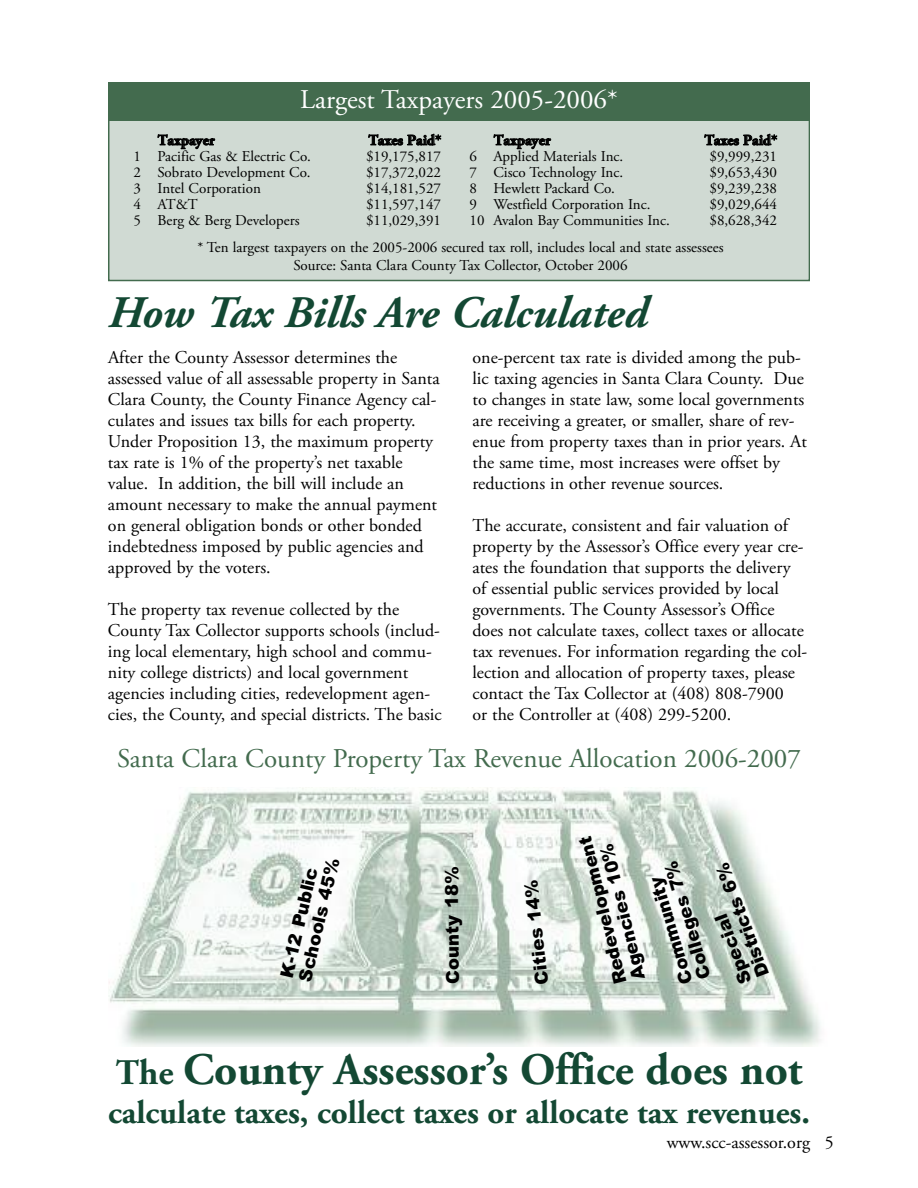
<style>
.page{position:relative;width:918px;height:1188px;background:#fff}
.page>*{position:absolute;margin:0;border:0;box-sizing:border-box;transform-origin:0 0}
.t1{font:700 45px "Adobe Garamond Pro";color:#134833}
.t2{font:italic 700 45px "Adobe Garamond Pro";color:#134833}
.t3{font:700 33px "Adobe Garamond Pro";color:#134833}
.t4{font:27px "Adobe Garamond Pro";color:#436b4e}
.t5{font:27px "Adobe Garamond Pro";color:#fff}
.t6{font:18px/21px "Adobe Garamond Pro";color:#000}
.t7{font:900 18px/18.9px "Arial";color:#000}
.t8{font:15px/27.8px "Adobe Garamond Pro";color:#000}
.t9{font:700 15px "Adobe Garamond Pro";letter-spacing:.005em;color:#000}
.s1{font-size:36px}
</style>
<div class="page">
<div style="left:110px;top:112px;width:698px;height:168px;background:#d0dad3"></div>
<div style="left:108px;top:111px;width:702px;height:170px;border:2px solid #436b4e"></div>
<div style="left:108px;top:82px;width:702px;height:40px;background:#436b4e"></div>
<img style="left:109px;top:788px;width:711px;height:259px">
<h3 class="t5" style="left:300px;top:89px;width:319px">Largest Taxpayers 2005-2006*</h3>
<p class="t9" style="left:158px;top:134px;width:58px">Taxpayer</p>
<p class="t9" style="left:368px;top:134px;width:74px">Taxes Paid*</p>
<p class="t8" style="left:134px;top:144px;width:179px">1 Pacific Gas &amp; Electric Co.</p>
<p class="t8" style="left:366px;top:144px;width:76px">$19,175,817</p>
<p class="t8" style="left:134px;top:160px;width:179px">2 Sobrato Development Co.</p>
<p class="t8" style="left:366px;top:160px;width:76px">$17,372,022</p>
<p class="t8" style="left:134px;top:175px;width:129px">3 Intel Corporation</p>
<p class="t8" style="left:366px;top:175px;width:76px">$14,181,527</p>
<p class="t8" style="left:134px;top:191px;width:66px">4 AT&amp;T</p>
<p class="t8" style="left:366px;top:191px;width:76px">$11,597,147</p>
<p class="t8" style="left:134px;top:207px;width:168px">5 Berg &amp; Berg Developers</p>
<p class="t8" style="left:366px;top:207px;width:76px">$11,029,391</p>
<p class="t9" style="left:494px;top:134px;width:58px">Taxpayer</p>
<p class="t9" style="left:704px;top:134px;width:74px">Taxes Paid*</p>
<p class="t8" style="left:470px;top:144px;width:155px">6 Applied Materials Inc.</p>
<p class="t8" style="left:710px;top:144px;width:69px">$9,999,231</p>
<p class="t8" style="left:470px;top:160px;width:155px">7 Cisco Technology Inc.</p>
<p class="t8" style="left:710px;top:160px;width:69px">$9,653,430</p>
<p class="t8" style="left:470px;top:175px;width:147px">8 Hewlett Packard Co.</p>
<p class="t8" style="left:710px;top:175px;width:69px">$9,239,238</p>
<p class="t8" style="left:470px;top:191px;width:183px">9 Westfield Corporation Inc.</p>
<p class="t8" style="left:710px;top:191px;width:69px">$9,029,644</p>
<p class="t8" style="left:470px;top:207px;width:202px">10 Avalon Bay Communities Inc.</p>
<p class="t8" style="left:197px;top:207px;width:581px;text-indent:512px">$8,628,342 * Ten largest taxpayers on the 2005-2006 secured tax roll, includes local and state assessees</p>
<p class="t8" style="left:293px;top:253px;width:336px">Source: Santa Clara County Tax Collector, October 2006</p>
<h1 class="t2" style="left:108px;top:294px;width:541px">How Tax Bills Are Calculated</h1>
<p class="t6" style="left:108px;top:348px;width:333px">After the County Assessor determines the assessed value of all assessable property in Santa Clara County, the County Finance Agency cal&shy;culates and issues tax bills for each property.<br>Under Proposition 13, the maximum property tax rate is 1% of the property’s net taxable value. In addition, the bill will include an amount necessary to make the annual payment on general obligation bonds or other bonded indebtedness imposed by public agencies and approved by the voters.</p>
<p class="t6" style="left:108px;top:600px;width:335px">The property tax revenue collected by the County Tax Collector supports schools (includ&shy;ing local elementary, high school and commu&shy;nity college districts) and local government agencies including cities, redevelopment agen&shy;cies, the County, and special districts. The basic</p>
<p class="t6" style="left:472px;top:348px;width:336px">one-percent tax rate is divided among the pub&shy;lic taxing agencies in Santa Clara County. Due to changes in state law, some local governments are receiving a greater, or smaller, share of rev&shy;enue from property taxes than in prior years. At the same time, most increases were offset by reductions in other revenue sources.</p>
<p class="t6" style="left:472px;top:516px;width:336px">The accurate, consistent and fair valuation of property by the Assessor’s Office every year cre&shy;ates the foundation that supports the delivery of essential public services provided by local governments. The County Assessor’s Office does not calculate taxes, collect taxes or allocate tax revenues. For information regarding the col&shy;lection and allocation of property taxes, please contact the Tax Collector at (408) 808-7900<br>or the Controller at (408) 299-5200.</p>
<h3 class="t4" style="left:117px;top:747px;width:685px">Santa Clara County Property Tax Revenue Allocation 2006-2007</h3>
<p class="t7" style="left:277px;top:975px;width:128px;rotate:-77deg">K-12 Public<br>Schools 45%</p>
<p class="t7" style="left:444px;top:984px;width:119px;rotate:-91deg">County 18%</p>
<p class="t7" style="left:533px;top:986px;width:107px;rotate:-96deg">Cit ei s 14%</p>
<p class="t7" style="left:612px;top:986px;width:153px;rotate:-104deg">Redeve ol pment<br>Agenc ei s 10%</p>
<p class="t7" style="left:678px;top:986px;width:124px;rotate:-107deg">Community<br>Col el ges 7%</p>
<p class="t7" style="left:737px;top:987px;width:122px;rotate:-111deg">Spec ai l<br>Distr ci ts 6%</p>
<h1 class="t1" style="left:116px;top:1052px;width:688px"><span class="s1">The</span> County Assessor’s Office does not</h1>
<h2 class="t3" style="left:108px;top:1100px;width:703px">calculate taxes, collect taxes or allocate tax revenues.</h2>
<p class="t6" style="left:667px;top:1133px;width:169px">www.scc-assessor.org 5</p>
</div>
